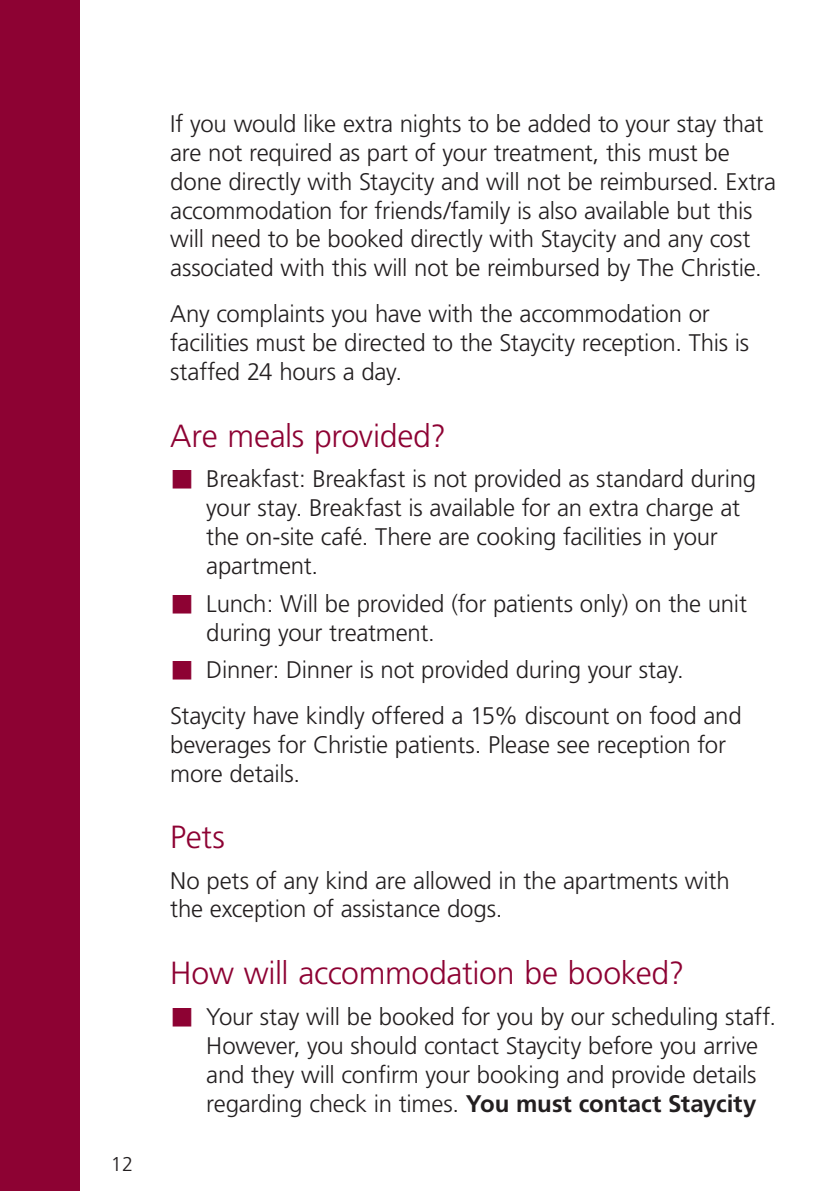
<style>
.page{position:relative;width:840px;height:1191px;background:#fff}
.page>*{position:absolute;margin:0;border:0;box-sizing:border-box;transform-origin:0 0}
.HEADING{font:300 32px "Frutiger";letter-spacing:-.01em;color:#8d0233}
.BODY{font:300 24px/28.8px "Frutiger";letter-spacing:-.01em;color:#231f20}
.t1{font:300 20px "Frutiger";color:#231f20}
.s1{font-weight:700}
</style>
<div class="page">
<div style="left:0;top:0;width:79px;height:1191px;background:#8d0233"></div>
<p class="t1" style="left:111px;top:1152px;width:24px">12</p>
<p class="BODY" style="left:170px;top:109px;width:607px">If you would like extra nights to be added to your stay that are not required as part of your treatment, this must be done directly with Staycity and will not be reimbursed. Extra accommodation for friends/family is also available but this will need to be booked directly with Staycity and any cost associated with this will not be reimbursed by The Christie.</p>
<p class="BODY" style="left:170px;top:299px;width:580px">Any complaints you have with the accommodation or facilities must be directed to the Staycity reception. This is staffed 24 hours a day.</p>
<p class="HEADING" style="left:170px;top:417px;width:277px">Are meals provided?</p>
<p class="BODY" style="left:206px;top:464px;width:551px">Breakfast: Breakfast is not provided as standard during your stay. Breakfast is available for an extra charge at the on-site café. There are cooking facilities in your apartment.</p>
<p class="BODY" style="left:206px;top:589px;width:542px">Lunch: Will be provided (for patients only) on the unit during your treatment.</p>
<p class="BODY" style="left:206px;top:655px;width:474px">Dinner: Dinner is not provided during your stay.</p>
<p class="BODY" style="left:170px;top:701px;width:572px">Staycity have kindly offered a 15% discount on food and beverages for Christie patients. Please see reception for more details.</p>
<p class="HEADING" style="left:170px;top:819px;width:56px">Pets</p>
<p class="BODY" style="left:170px;top:866px;width:560px">No pets of any kind are allowed in the apartments with the exception of assistance dogs.</p>
<p class="HEADING" style="left:170px;top:955px;width:515px">How will accommodation be booked?</p>
<p class="BODY" style="left:206px;top:1002px;width:566px">Your stay will be booked for you by our scheduling staff.<br>However, you should contact Staycity before you arrive and they will confirm your booking and provide details regarding check in times. <span class="s1">You must contact Staycity</span></p>
</div>
